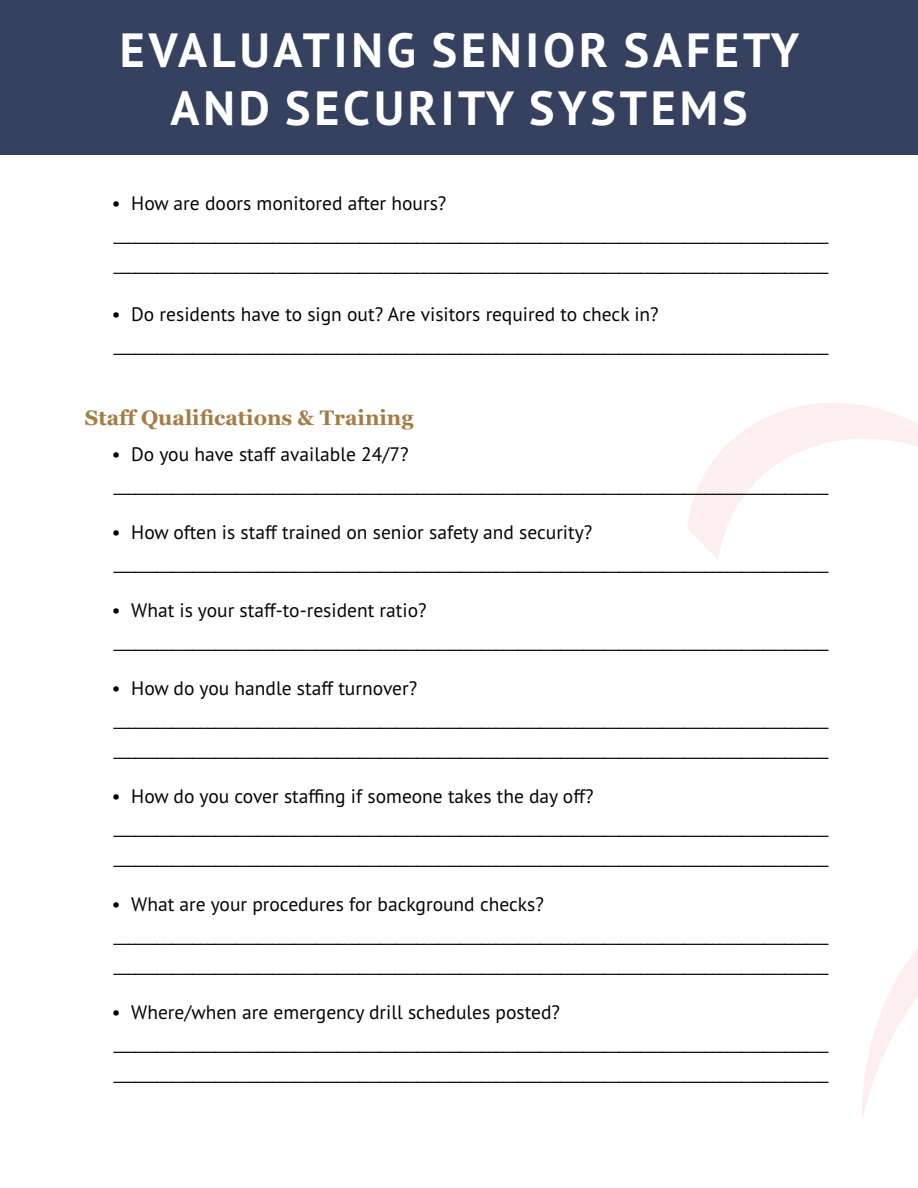
<style>
.page{position:relative;width:918px;height:1188px;background:#fff}
.page>*{position:absolute;margin:0;border:0;box-sizing:border-box;transform-origin:0 0}
.t1{font:700 48px/57.6px "PT Sans Pro";letter-spacing:.08em;color:#fff;text-align:center}
.t2{font:700 21px "Georgia";color:#a57b45}
.t3{font:300 19.5px/30px "PT Sans Pro";color:#040503}
.t4{font:19.5px "PT Sans Pro";color:#040503}
</style>
<div class="page">
<svg style="left:687px;top:403px;width:231px;height:157px"></svg>
<svg style="left:862px;top:947px;width:56px;height:173px"></svg>
<div style="left:0;top:0;width:918px;height:154px;background:#35415e"></div>
<h1 class="t1" style="left:120px;top:20px;width:681px">EVALUATING SENIOR SAFETY<br>AND SECURITY SYSTEMS</h1>
<p class="t4" style="left:112px;top:191px;width:336px">• How are doors monitored after hours?</p>
<p class="t3" style="left:114px;top:218px;width:716px">___________________________________________________________________________________________________ ___________________________________________________________________________________________________</p>
<p class="t4" style="left:112px;top:302px;width:549px">• Do residents have to sign out? Are visitors required to check in?</p>
<p class="t3" style="left:114px;top:329px;width:716px">___________________________________________________________________________________________________</p>
<p class="t2" style="left:85px;top:402px;width:330px">Staff Qualifications &amp; Training</p>
<p class="t4" style="left:112px;top:441px;width:298px">• Do you have staff available 24/7?</p>
<p class="t3" style="left:114px;top:468px;width:716px">___________________________________________________________________________________________________</p>
<p class="t4" style="left:112px;top:519px;width:482px">• How often is staff trained on senior safety and security?</p>
<p class="t3" style="left:114px;top:546px;width:716px">___________________________________________________________________________________________________</p>
<p class="t4" style="left:112px;top:597px;width:316px">• What is your staff-to-resident ratio?</p>
<p class="t3" style="left:114px;top:624px;width:716px">___________________________________________________________________________________________________</p>
<p class="t4" style="left:112px;top:675px;width:307px">• How do you handle staff turnover?</p>
<p class="t3" style="left:114px;top:702px;width:716px">___________________________________________________________________________________________________ ___________________________________________________________________________________________________</p>
<p class="t4" style="left:112px;top:783px;width:483px">• How do you cover staffing if someone takes the day off?</p>
<p class="t3" style="left:114px;top:810px;width:716px">___________________________________________________________________________________________________ ___________________________________________________________________________________________________</p>
<p class="t4" style="left:112px;top:891px;width:434px">• What are your procedures for background checks?</p>
<p class="t3" style="left:114px;top:918px;width:716px">___________________________________________________________________________________________________ ___________________________________________________________________________________________________</p>
<p class="t4" style="left:112px;top:999px;width:450px">• Where/when are emergency drill schedules posted?</p>
<p class="t3" style="left:114px;top:1026px;width:716px">___________________________________________________________________________________________________ ___________________________________________________________________________________________________</p>
</div>
